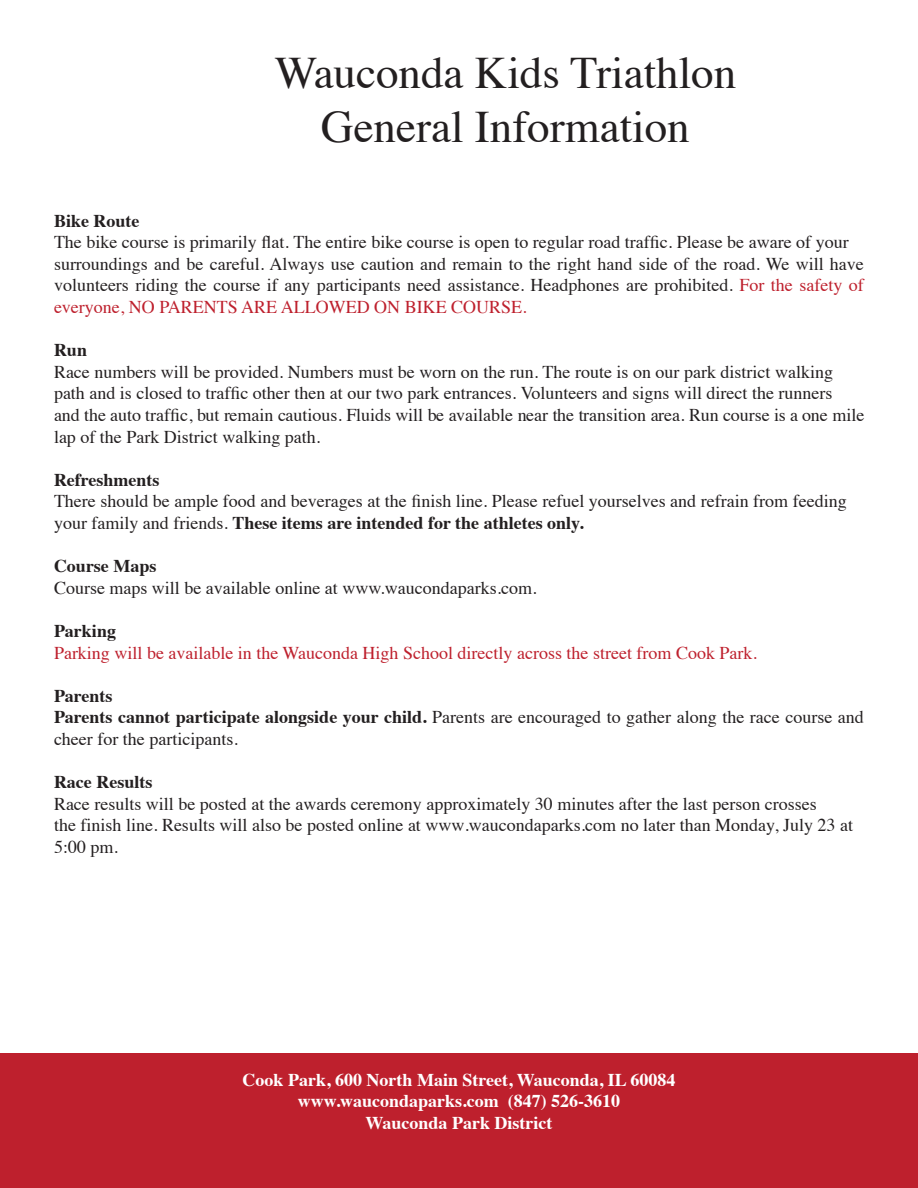
<style>
.page{position:relative;width:918px;height:1188px;background:#fff}
.page>*{position:absolute;margin:0;border:0;box-sizing:border-box;transform-origin:0 0}
.t1{font:45px "Times";color:#231f20}
.t2{font:18px/21.6px "Times";color:#231f20}
.t3{font:700 18px "Times";color:#fff}
.t4{font:18px/21.6px "Times";color:#be202d}
.s1{font-weight:700}
.s2{color:#be202d}
.s3{font-weight:700;color:#231f20}
</style>
<div class="page">
<div style="left:0;top:1053px;width:918px;height:135px;background:#be202d"></div>
<p class="t1" style="left:275px;top:31px;width:463px">Wauconda Kids Triathlon</p>
<p class="t1" style="left:321px;top:85px;width:370px">General Information</p>
<p class="t2" style="left:54px;top:208px;width:811px"><span class="s1">Bike Route<br></span>The bike course is primarily flat. The entire bike course is open to regular road traffic. Please be aware of your surroundings and be careful. Always use caution and remain to the right hand side of the road. We will have volunteers riding the course if any participants need assistance. Headphones are prohibited. <span class="s2">For the safety of everyone, NO PARENTS ARE ALLOWED ON BIKE COURSE.</span></p>
<p class="t2" style="left:54px;top:338px;width:812px"><span class="s1">Run<br></span>Race numbers will be provided. Numbers must be worn on the run. The route is on our park district walking path and is closed to traffic other then at our two park entrances. Volunteers and signs will direct the runners<br>and the auto traffic, but remain cautious. Fluids will be available near the transition area. Run course is a one mile lap of the Park District walking path.</p>
<p class="t2" style="left:54px;top:467px;width:794px"><span class="s1">Refreshments<br></span>There should be ample food and beverages at the finish line. Please refuel yourselves and refrain from feeding your family and friends. <span class="s1">These items are intended for the athletes only.</span></p>
<p class="t2" style="left:54px;top:554px;width:484px"><span class="s1">Course Maps<br></span>Course maps will be available online at www.waucondaparks.com.</p>
<p class="t4" style="left:54px;top:619px;width:705px"><span class="s3">Parking<br></span>Parking will be available in the Wauconda High School directly across the street from Cook Park.</p>
<p class="t2" style="left:54px;top:683px;width:811px"><span class="s1">Parents<br>Parents cannot participate alongside your child.</span> Parents are encouraged to gather along the race course and cheer for the participants.</p>
<p class="t2" style="left:54px;top:770px;width:801px"><span class="s1">Race Results<br></span>Race results will be posted at the awards ceremony approximately 30 minutes after the last person crosses<br>the finish line. Results will also be posted online at www.waucondaparks.com no later than Monday, July 23 at 5:00 pm.</p>
<p class="t3" style="left:243px;top:1062px;width:434px">Cook Park, 600 North Main Street, Wauconda, IL 60084</p>
<p class="t3" style="left:298px;top:1084px;width:324px">www.waucondaparks.com (847) 526-3610</p>
<p class="t3" style="left:365px;top:1106px;width:189px">Wauconda Park District</p>
</div>
